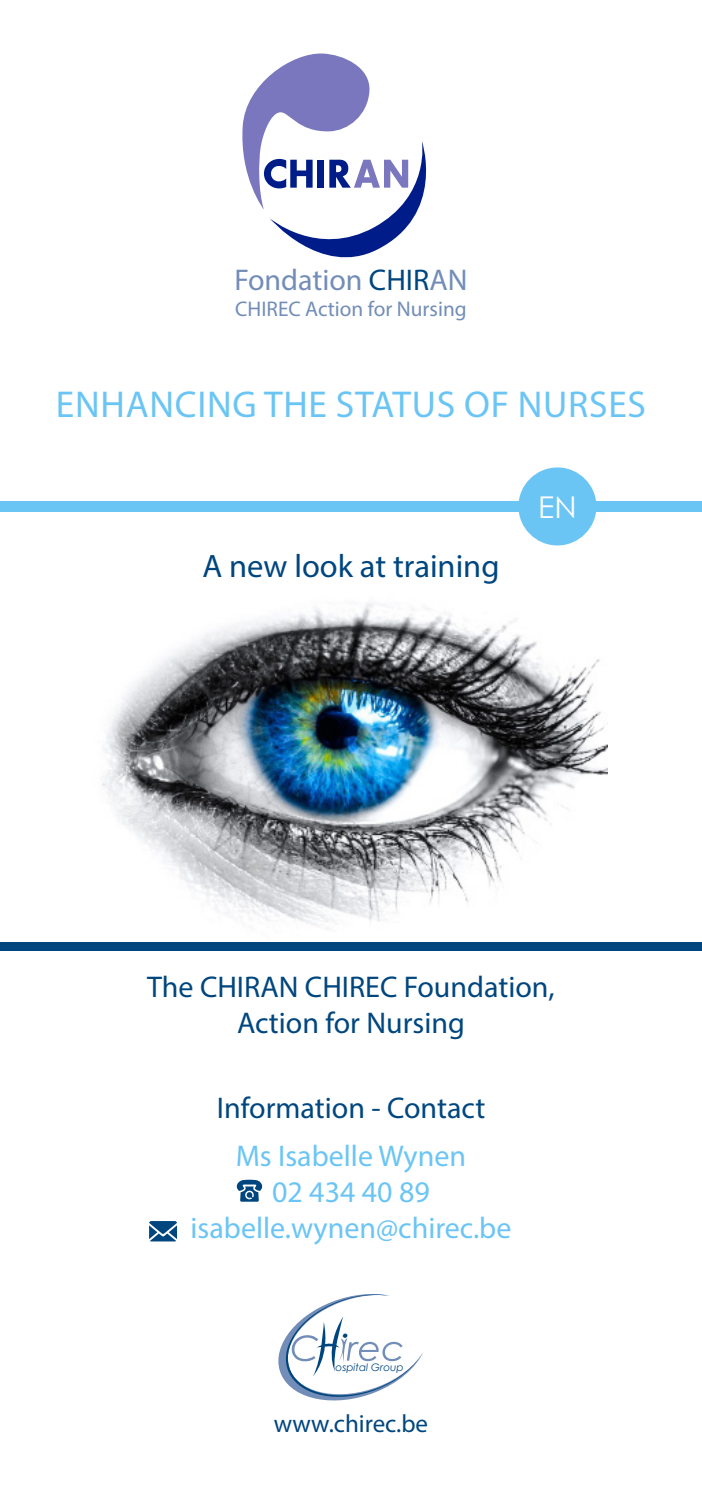
<style>
.page{position:relative;width:702px;height:1489px;background:#fff}
.page>*{position:absolute;margin:0;border:0;box-sizing:border-box;transform-origin:0 0}
.t1{font:37.5px "Myriad Pro";letter-spacing:.02em;color:#6bc5f4}
.t2{font:32.5px "Myriad Pro";color:#00467e}
.t3{font:30px "Myriad Pro";color:#00467e}
.t4{font:30px "Myriad Pro";color:#6bc5f4}
.t5{font:30px "Myriad Pro";color:#728db7}
.t6{font:30px "Century Gothic";color:#fff}
.t7{font:25px "Myriad Pro";color:#00467e}
.t8{font:21.25px "Myriad Pro";color:#728db7}
.t9{font:italic 10.5px "Century Gothic";color:#00467e}
.s1{color:#00467e}
</style>
<div class="page">
<svg style="left:242px;top:53px;width:185px;height:205px"></svg>
<div style="left:0;top:501px;width:702px;height:11px;background:#6bc5f4"></div>
<img style="left:102px;top:603px;width:505px;height:326px">
<div style="left:0;top:942px;width:702px;height:9px;background:#00467e"></div>
<svg style="left:149px;top:1221px;width:28px;height:20px"></svg>
<svg style="left:237px;top:1179px;width:26px;height:22px"></svg>
<div style="left:518px;top:467px;width:78px;height:78px;background:#6bc5f4;border-radius:50%"></div>
<svg style="left:278px;top:1294px;width:145px;height:107px"></svg>
<p class="t5" style="left:234px;top:262px;width:235px">Fondation <span class="s1">CHIR</span>AN</p>
<p class="t8" style="left:235px;top:295px;width:233px">CHIREC Action for Nursing</p>
<p class="t1" style="left:56px;top:381px;width:591px">ENHANCING THE STATUS OF NURSES</p>
<p class="t2" style="left:202px;top:546px;width:298px">A new look at training</p>
<p class="t6" style="left:538px;top:488px;width:40px">EN</p>
<p class="t3" style="left:147px;top:968px;width:409px">The CHIRAN CHIREC Foundation,</p>
<p class="t3" style="left:237px;top:1004px;width:229px">Action for Nursing</p>
<p class="t3" style="left:217px;top:1089px;width:270px">Information - Contact</p>
<p class="t4" style="left:236px;top:1136px;width:232px">Ms Isabelle Wynen</p>
<p class="t4" style="left:272px;top:1172px;width:159px">02 434 40 89</p>
<p class="t4" style="left:190px;top:1208px;width:322px">isabelle.wynen@chirec.be</p>
<p class="t9" style="left:335px;top:1360px;width:69px">ospital Group</p>
<p class="t7" style="left:274px;top:1407px;width:156px">www.chirec.be</p>
</div>
